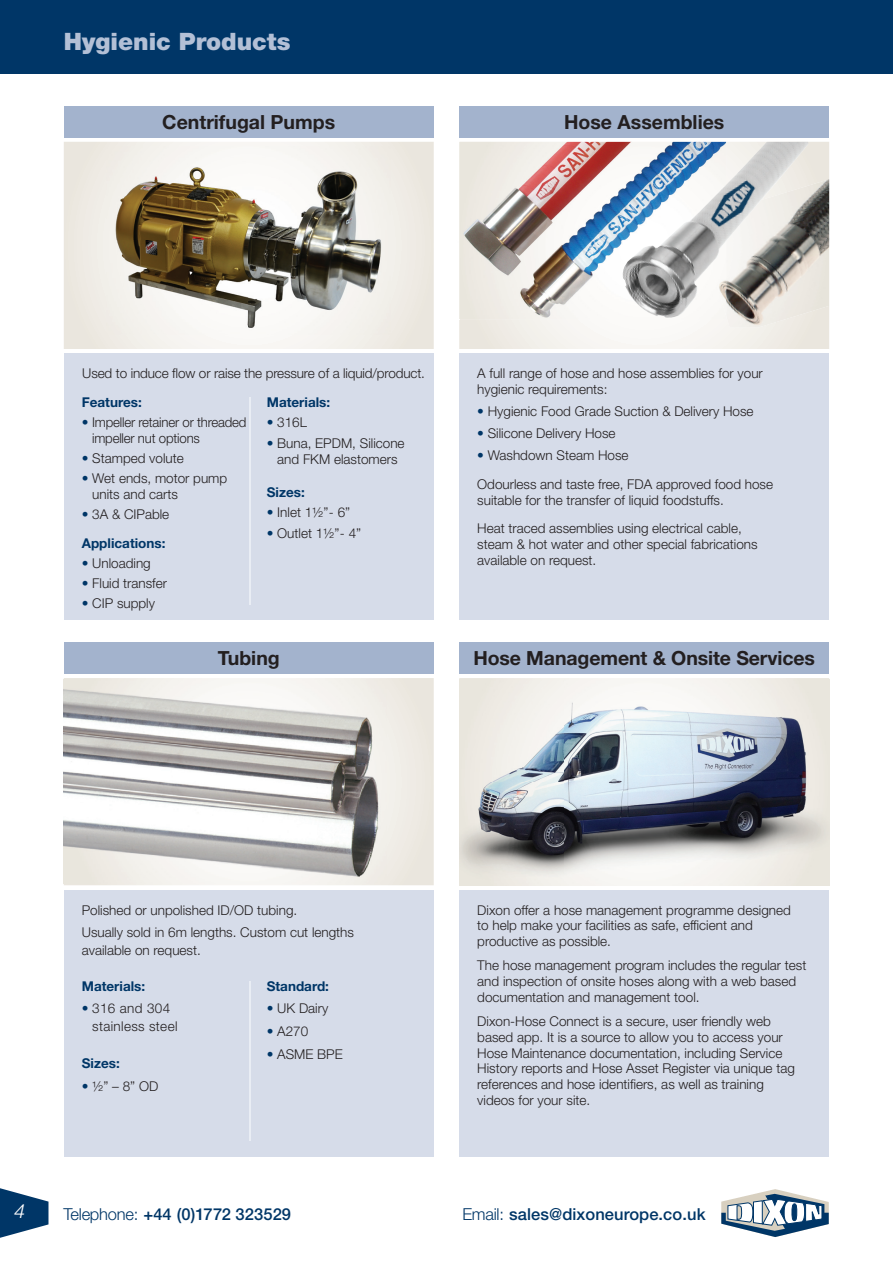
<style>
.page{position:relative;width:893px;height:1263px;background:#fff}
.page>*{position:absolute;margin:0;border:0;box-sizing:border-box;transform-origin:0 0}
.t1{font:900 24px "Helvetica Neue LT Pro";color:#b3c0d6}
.t2{font:700 19.5px "Helvetica Neue LT Pro";color:#231f20}
.t3{font:italic 300 19.5px "Helvetica Neue LT Pro";color:#fff}
.t4{font:500 16.5px "Helvetica Neue LT Pro";letter-spacing:.005em;color:#003667}
.t5{font:300 13.5px/15.8px "Helvetica Neue LT Pro";color:#231f20}
.t6{font:700 13.5px/29px "Helvetica Neue LT Pro";color:#003667}
.t7{font:300 13.5px/18px "Helvetica Neue LT Pro";letter-spacing:.025em;color:#231f20}
.s1{color:#003667}
.s2{font-weight:300}
.s3{font-weight:300;color:#231f20}
</style>
<div class="page">
<svg style="left:0;top:1188px;width:48px;height:50px"></svg>
<svg style="left:721px;top:1189px;width:108px;height:48px"></svg>
<div style="left:0;top:0;width:893px;height:73px;background:#003667"></div>
<div style="left:64px;top:106px;width:370px;height:31px;background:#a3b3cd"></div>
<div style="left:64px;top:643px;width:370px;height:31px;background:#a3b3cd"></div>
<div style="left:64px;top:354px;width:370px;height:266px;background:#d6dce9"></div>
<div style="left:64px;top:890px;width:370px;height:266px;background:#d6dce9"></div>
<svg style="left:64px;top:142px;width:370px;height:207px;background:#eeebe5"></svg>
<div style="left:64px;top:678px;width:370px;height:207px;background:#eeeae3"></div>
<img style="left:107px;top:147px;width:284px;height:188px">
<hr style="left:249px;top:397px;width:1px;height:207px;background:#e9edf4">
<hr style="left:249px;top:981px;width:1px;height:160px;background:#e9edf4">
<div style="left:459px;top:106px;width:370px;height:31px;background:#a3b3cd"></div>
<div style="left:459px;top:643px;width:370px;height:31px;background:#a3b3cd"></div>
<div style="left:459px;top:354px;width:370px;height:266px;background:#d6dce9"></div>
<div style="left:459px;top:890px;width:370px;height:266px;background:#d6dce9"></div>
<svg style="left:459px;top:142px;width:370px;height:207px"></svg>
<img style="left:459px;top:142px;width:162px;height:177px">
<img style="left:726px;top:179px;width:103px;height:149px">
<img style="left:621px;top:142px;width:188px;height:177px">
<img style="left:459px;top:679px;width:370px;height:206px">
<img style="left:64px;top:679px;width:323px;height:205px">
<h1 class="t1" style="left:64px;top:28px;width:228px">Hygienic Products</h1>
<h2 class="t2" style="left:162px;top:110px;width:174px">Centrifugal Pumps</h2>
<h2 class="t2" style="left:564px;top:109px;width:162px">Hose Assemblies</h2>
<p class="t5" style="left:82px;top:365px;width:344px">Used to induce flow or raise the pressure of a liquid/product.</p>
<p class="t6" style="left:82px;top:387px;width:62px">Features:</p>
<p class="t5" style="left:92px;top:414px;width:156px;text-indent:-10px"><span class="s1">•</span> Impeller retainer or threaded impeller nut options</p>
<p class="t5" style="left:82px;top:450px;width:104px"><span class="s1">•</span> Stamped volute</p>
<p class="t5" style="left:92px;top:470px;width:137px;text-indent:-11px"><span class="s1">•</span> Wet ends, motor pump units and carts</p>
<p class="t6" style="left:82px;top:499px;width:89px"><span class="s2">•</span> <span class="s3">3A &amp; CIPable<br></span>Applications:</p>
<p class="t5" style="left:82px;top:555px;width:71px"><span class="s1">•</span> Unloading</p>
<p class="t5" style="left:82px;top:575px;width:87px"><span class="s1">•</span> Fluid transfer</p>
<p class="t5" style="left:82px;top:595px;width:75px"><span class="s1">•</span> CIP supply</p>
<p class="t6" style="left:267px;top:387px;width:65px">Materials:</p>
<p class="t5" style="left:267px;top:414px;width:42px"><span class="s1">•</span> 316L</p>
<p class="t5" style="left:267px;top:435px;width:139px;text-align:center"><span class="s1">•</span> Buna, EPDM, Silicone and FKM elastomers</p>
<p class="t6" style="left:267px;top:477px;width:40px">Sizes:</p>
<p class="t5" style="left:267px;top:504px;width:85px"><span class="s1">•</span> Inlet 1½”- 6”</p>
<p class="t5" style="left:267px;top:525px;width:96px"><span class="s1">•</span> Outlet 1½”- 4”</p>
<h2 class="t2" style="left:218px;top:646px;width:64px">Tubing</h2>
<p class="t5" style="left:477px;top:365px;width:287px">A full range of hose and hose assemblies for your hygienic requirements:</p>
<p class="t5" style="left:477px;top:403px;width:278px"><span class="s1">•</span> Hygienic Food Grade Suction &amp; Delivery Hose</p>
<p class="t5" style="left:477px;top:425px;width:140px"><span class="s1">•</span> Silicone Delivery Hose</p>
<p class="t5" style="left:477px;top:441px;width:297px;line-height:28.5px"><span class="s1">•</span> Washdown Steam Hose<br>Odourless and taste free, FDA approved food hose</p>
<p class="t5" style="left:477px;top:485px;width:266px;line-height:28.5px">suitable for the transfer of liquid foodstuffs.<br>Heat traced assemblies using electrical cable,</p>
<p class="t5" style="left:477px;top:536px;width:282px">steam &amp; hot water and other special fabrications available on request.</p>
<h2 class="t2" style="left:473px;top:646px;width:343px">Hose Management &amp; Onsite Services</h2>
<p class="t5" style="left:82px;top:898px;width:274px;line-height:22.2px">Polished or unpolished ID/OD tubing.<br>Usually sold in 6m lengths. Custom cut lengths</p>
<p class="t5" style="left:82px;top:942px;width:121px">available on request.</p>
<p class="t6" style="left:82px;top:971px;width:65px">Materials:</p>
<p class="t7" style="left:92px;top:999px;width:87px;text-indent:-11px"><span class="s1">•</span> 316 and 304 stainless steel</p>
<p class="t6" style="left:82px;top:1048px;width:40px">Sizes:</p>
<p class="t5" style="left:82px;top:1078px;width:78px"><span class="s1">•</span> ½” – 8” OD</p>
<p class="t6" style="left:267px;top:971px;width:64px">Standard:</p>
<p class="t5" style="left:267px;top:1000px;width:63px"><span class="s1">•</span> UK Dairy</p>
<p class="t5" style="left:267px;top:1023px;width:43px"><span class="s1">•</span> A270</p>
<p class="t5" style="left:267px;top:1045px;width:78px"><span class="s1">•</span> ASME BPE</p>
<p class="t5" style="left:477px;top:902px;width:315px">Dixon offer a hose management programme designed to help make your facilities as safe, efficient and productive as possible.</p>
<p class="t5" style="left:477px;top:957px;width:331px">The hose management program includes the regular test and inspection of onsite hoses along with a web based documentation and management tool.</p>
<p class="t5" style="left:477px;top:1013px;width:319px">Dixon-Hose Connect is a secure, user friendly web based app. It is a source to allow you to access your Hose Maintenance documentation, including Service History reports and Hose Asset Register via unique tag references and hose identifiers, as well as training videos for your site.</p>
<h2 class="t3" style="left:14px;top:1199px;width:12px">4</h2>
<p class="t4" style="left:63px;top:1204px;width:229px"><span class="s2">Telephone:</span> +44 (0)1772 323529</p>
<p class="t4" style="left:462px;top:1204px;width:245px"><span class="s2">Email:</span> sales@dixoneurope.co.uk</p>
</div>
